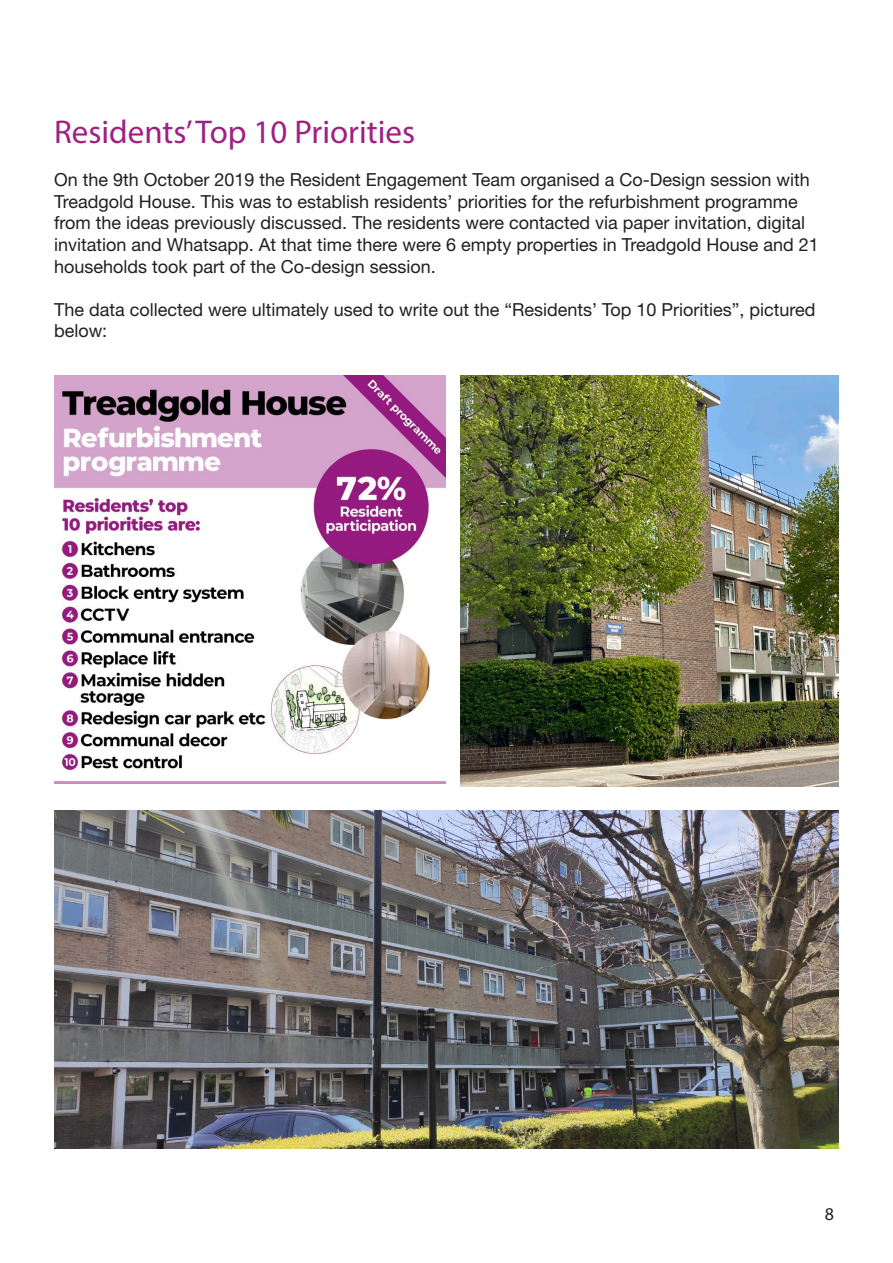
<style>
.page{position:relative;width:893px;height:1263px;background:#fff}
.page>*{position:absolute;margin:0;border:0;box-sizing:border-box;transform-origin:0 0}
.t1{font:33px "Myriad Pro";color:#9e2083}
.t2{font:18px/21.6px "Helvetica Neue LT Pro";color:#231f20}
.t3{font:18px "Myriad Pro";color:#231f20}
</style>
<div class="page">
<img style="left:54px;top:375px;width:391px;height:409px">
<img style="left:461px;top:375px;width:378px;height:411px">
<img style="left:54px;top:811px;width:785px;height:337px">
<p class="t1" style="left:54px;top:111px;width:363px">Residents’ Top 10 Priorities</p>
<p class="t2" style="left:54px;top:168px;width:766px">On the 9th October 2019 the Resident Engagement Team organised a Co-Design session with Treadgold House. This was to establish residents’ priorities for the refurbishment programme from the ideas previously discussed. The residents were contacted via paper invitation, digital invitation and Whatsapp. At that time there were 6 empty properties in Treadgold House and 21 households took part of the Co-design session.</p>
<p class="t2" style="left:54px;top:298px;width:763px">The data collected were ultimately used to write out the “Residents’ Top 10 Priorities”, pictured below:</p>
<p class="t3" style="left:825px;top:1202px;width:11px">8</p>
</div>
